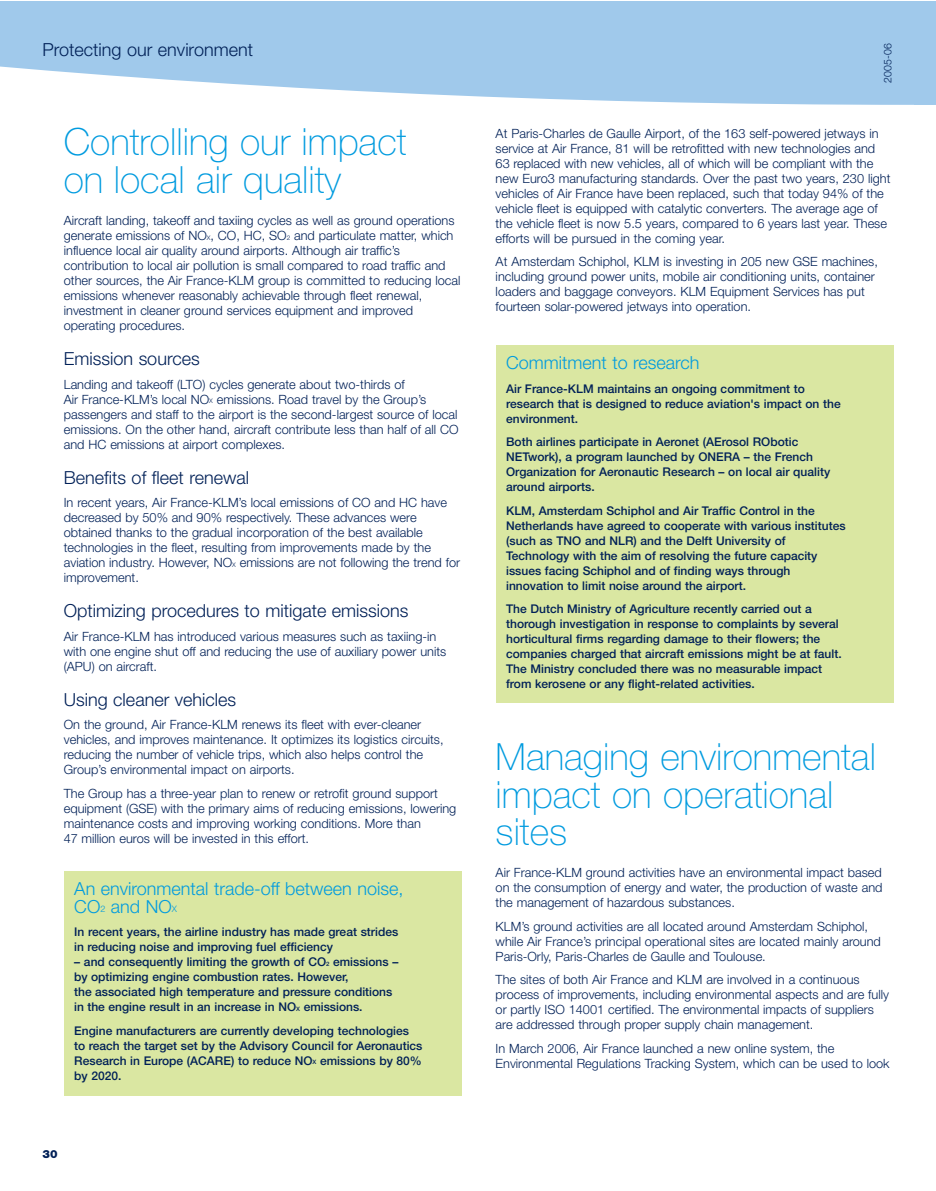
<style>
.page{position:relative;width:936px;height:1191px;background:#fff}
.page>*{position:absolute;margin:0;border:0;box-sizing:border-box;transform-origin:0 0}
.t1{font:100 37.5px/37.5px "Helvetica Neue";color:#009bdf}
.t2{font:300 18px "Helvetica Neue";color:#002057}
.t3{font:300 18px/18px "Helvetica Neue";color:#009bdf}
.t4{font:300 12.75px/15px "Helvetica Neue";color:#002057}
.t5{font:500 12px/15px "Helvetica Neue";color:#002057}
.t6{font:900 11.25px "Helvetica Neue";color:#002057}
.t7{font:300 10.5px "Helvetica Neue";color:#002057}
.s1{font-size:6.3px}
.s2{font-size:9px}
.s3{font-size:6px}
</style>
<div class="page">
<svg style="left:0;top:1px;width:935px;height:104px;background:#abcfed"></svg>
<div style="left:64px;top:871px;width:397px;height:225px;background:#dae7a2"></div>
<div style="left:495px;top:346px;width:398px;height:357px;background:#dae7a2"></div>
<h2 class="t2" style="left:43px;top:44px;width:212px">Protecting our environment</h2>
<h1 class="t1" style="left:64px;top:127px;width:344px">Controlling our impact on local air quality</h1>
<p class="t4" style="left:64px;top:214px;width:398px">Aircraft landing, takeoff and taxiing cycles as well as ground operations generate emissions of NO<span class="s1">X</span>, CO, HC, SO<span class="s1">2</span> and particulate matter, which influence local air quality around airports. Although air traffic’s contribution to local air pollution is small compared to road traffic and other sources, the Air France-KLM group is committed to reducing local emissions whenever reasonably achievable through fleet renewal, investment in cleaner ground services equipment and improved operating procedures.</p>
<h2 class="t2" style="left:64px;top:352px;width:137px">Emission sources</h2>
<p class="t4" style="left:64px;top:378px;width:396px">Landing and takeoff (LTO) cycles generate about two-thirds of<br>Air France-KLM’s local NO<span class="s1">X</span> emissions. Road travel by the Group’s passengers and staff to the airport is the second-largest source of local emissions. On the other hand, aircraft contribute less than half of all CO and HC emissions at airport complexes.</p>
<h2 class="t2" style="left:64px;top:471px;width:187px">Benefits of fleet renewal</h2>
<p class="t4" style="left:64px;top:496px;width:398px">In recent years, Air France-KLM’s local emissions of CO and HC have decreased by 50% and 90% respectively. These advances were obtained thanks to the gradual incorporation of the best available technologies in the fleet, resulting from improvements made by the aviation industry. However, NO<span class="s1">X</span> emissions are not following the trend for improvement.</p>
<h2 class="t2" style="left:64px;top:604px;width:346px">Optimizing procedures to mitigate emissions</h2>
<p class="t4" style="left:64px;top:630px;width:384px">Air France-KLM has introduced various measures such as taxiing-in with one engine shut off and reducing the use of auxiliary power units (APU) on aircraft.</p>
<h2 class="t2" style="left:64px;top:693px;width:174px">Using cleaner vehicles</h2>
<p class="t4" style="left:64px;top:718px;width:381px">On the ground, Air France-KLM renews its fleet with ever-cleaner vehicles, and improves maintenance. It optimizes its logistics circuits, reducing the number of vehicle trips, which also helps control the Group’s environmental impact on airports.</p>
<p class="t4" style="left:64px;top:787px;width:394px">The Group has a three-year plan to renew or retrofit ground support equipment (GSE) with the primary aims of reducing emissions, lowering maintenance costs and improving working conditions. More than<br>47 million euros will be invested in this effort.</p>
<h2 class="t3" style="left:74px;top:881px;width:330px">An environmental trade-off between noise,<br>CO<span class="s2">2</span> and NO<span class="s2">X</span></h2>
<p class="t5" style="left:74px;top:925px;width:325px">In recent years, the airline industry has made great strides in reducing noise and improving fuel efficiency</p>
<p class="t5" style="left:74px;top:955px;width:325px">– and consequently limiting the growth of CO<span class="s3">2</span> emissions – by optimizing engine combustion rates. However,<br>the associated high temperature and pressure conditions in the engine result in an increase in NO<span class="s3">X</span> emissions.</p>
<p class="t5" style="left:74px;top:1024px;width:349px">Engine manufacturers are currently developing technologies to reach the target set by the Advisory Council for Aeronautics Research in Europe (ACARE) to reduce NO<span class="s3">X</span> emissions by 80% by 2020.</p>
<p class="t6" style="left:43px;top:1149px;width:17px">30</p>
<p class="t7" style="left:883px;top:82px;width:40px;rotate:-90deg">2005-06</p>
<p class="t4" style="left:495px;top:127px;width:396px">At Paris-Charles de Gaulle Airport, of the 163 self-powered jetways in service at Air France, 81 will be retrofitted with new technologies and 63 replaced with new vehicles, all of which will be compliant with the new Euro3 manufacturing standards. Over the past two years, 230 light vehicles of Air France have been replaced, such that today 94% of the vehicle fleet is equipped with catalytic converters. The average age of the vehicle fleet is now 5.5 years, compared to 6 years last year. These efforts will be pursued in the coming year.</p>
<p class="t4" style="left:495px;top:255px;width:384px">At Amsterdam Schiphol, KLM is investing in 205 new GSE machines, including ground power units, mobile air conditioning units, container loaders and baggage conveyors. KLM Equipment Services has put fourteen solar-powered jetways into operation.</p>
<h2 class="t3" style="left:506px;top:355px;width:195px">Commitment to research</h2>
<p class="t5" style="left:506px;top:382px;width:336px">Air France-KLM maintains an ongoing commitment to research that is designed to reduce aviation's impact on the environment.</p>
<p class="t5" style="left:506px;top:435px;width:325px">Both airlines participate in Aeronet (AErosol RObotic NETwork), a program launched by ONERA – the French Organization for Aeronautic Research – on local air quality around airports.</p>
<p class="t5" style="left:506px;top:504px;width:341px">KLM, Amsterdam Schiphol and Air Traffic Control in the Netherlands have agreed to cooperate with various institutes (such as TNO and NLR) and the Delft University of Technology with the aim of resolving the future capacity issues facing Schiphol and of finding ways through innovation to limit noise around the airport.</p>
<p class="t5" style="left:506px;top:602px;width:337px">The Dutch Ministry of Agriculture recently carried out a thorough investigation in response to complaints by several horticultural firms regarding damage to their flowers; the companies charged that aircraft emissions might be at fault.<br>The Ministry concluded there was no measurable impact from kerosene or any flight-related activities.</p>
<h1 class="t1" style="left:495px;top:741px;width:382px">Managing environmental impact on operational sites</h1>
<p class="t4" style="left:495px;top:866px;width:388px;text-align:justify">Air France-KLM ground activities have an environmental impact based on the consumption of energy and water, the production of waste and the management of hazardous substances.</p>
<p class="t4" style="left:495px;top:919px;width:387px">KLM’s ground activities are all located around Amsterdam Schiphol, while Air France’s principal operational sites are located mainly around<br>Paris-Orly, Paris-Charles de Gaulle and Toulouse.</p>
<p class="t4" style="left:495px;top:973px;width:395px">The sites of both Air France and KLM are involved in a continuous process of improvements, including environmental aspects and are fully or partly ISO 14001 certified. The environmental impacts of suppliers are addressed through proper supply chain management.</p>
<p class="t4" style="left:495px;top:1041px;width:395px">In March 2006, Air France launched a new online system, the<br>Environmental Regulations Tracking System, which can be used to look</p>
</div>
